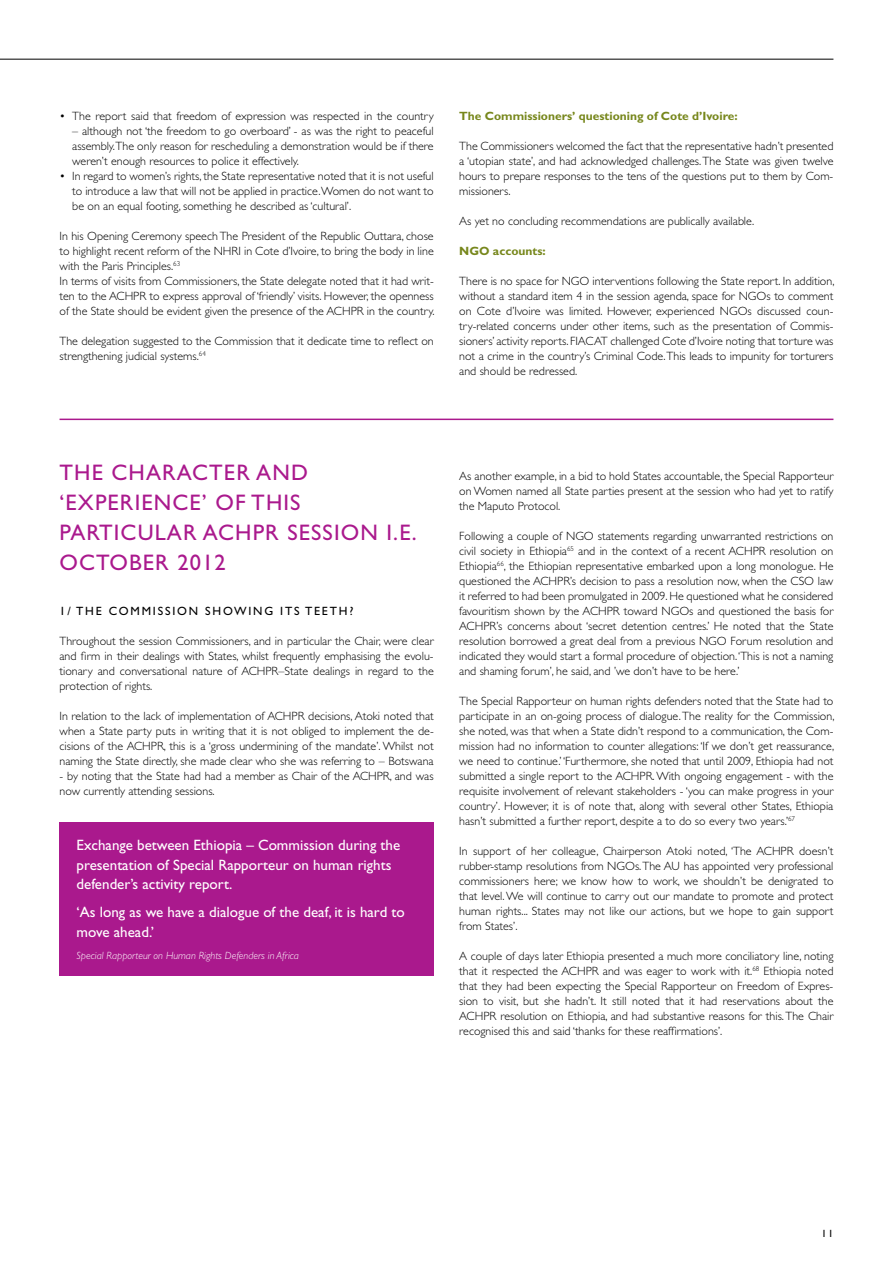
<style>
.page{position:relative;width:893px;height:1263px;background:#fff}
.page>*{position:absolute;margin:0;border:0;box-sizing:border-box;transform-origin:0 0}
.t1{font:22.5px/30px "Gill Sans";letter-spacing:.05em;color:#aa198d}
.t2{font:15px/19.5px "Gill Sans";color:#fff}
.t3{font:300 12px/15px "Gill Sans";color:#000;text-align:justify}
.t4{font:700 12px "Gill Sans";color:#77871c}
.t5{font:12px "Gill Sans";letter-spacing:.15em;color:#000}
.t6{font:italic 300 10.5px "Gill Sans";color:#fff}
.t7{font:10.5px "Gill Sans";color:#000}
</style>
<div class="page">
<hr style="left:0;top:59px;width:833px;height:1px;background:#000">
<hr style="left:60px;top:419px;width:773px;height:1px;background:#aa198d">
<div style="left:60px;top:822px;width:374px;height:154px;background:#aa198d"></div>
<p class="t3" style="left:60px;top:108px;width:376px">• The report said that freedom of expression was respected in the country</p>
<p class="t3" style="left:72px;top:123px;width:363px">– although not ‘the freedom to go overboard’ - as was the right to peaceful assembly.The only reason for rescheduling a demonstration would be if there weren’t enough resources to police it effectively.</p>
<p class="t3" style="left:72px;top:168px;width:363px;text-indent:-13px">• In regard to women’s rights, the State representative noted that it is not useful to introduce a law that will not be applied in practice. Women do not want to be on an equal footing, something he described as ‘cultural’.</p>
<p class="t3" style="left:60px;top:228px;width:377px;text-align:left">In his Opening Ceremony speech The President of the Republic Outtara, chose to highlight recent reform of the NHRI in Cote d’Ivoire, to bring the body in line with the Paris Principles.<sup>63<br></sup>In terms of visits from Commissioners, the State delegate noted that it had writ&shy;ten to the ACHPR to express approval of ‘friendly’ visits. However, the openness of the State should be evident given the presence of the ACHPR in the country.</p>
<p class="t3" style="left:60px;top:333px;width:376px">The delegation suggested to the Commission that it dedicate time to reflect on strengthening judicial systems.<sup>64</sup></p>
<p class="t4" style="left:459px;top:108px;width:280px">The Commissioners’ questioning of Cote d’Ivoire:</p>
<p class="t3" style="left:459px;top:138px;width:376px">The Commissioners welcomed the fact that the representative hadn’t presented a ‘utopian state’, and had acknowledged challenges. The State was given twelve hours to prepare responses to the tens of the questions put to them by Com&shy;missioners.</p>
<p class="t3" style="left:459px;top:213px;width:297px">As yet no concluding recommendations are publically available.</p>
<p class="t4" style="left:459px;top:243px;width:88px">NGO accounts:</p>
<p class="t3" style="left:459px;top:273px;width:377px">There is no space for NGO interventions following the State report. In addition, without a standard item 4 in the session agenda, space for NGOs to comment on Cote d’Ivoire was limited. However, experienced NGOs discussed coun&shy;try-related concerns under other items, such as the presentation of Commis&shy;sioners’ activity reports. FIACAT challenged Cote d’Ivoire noting that torture was not a crime in the country’s Criminal Code. This leads to impunity for torturers and should be redressed.</p>
<h1 class="t1" style="left:60px;top:457px;width:359px">the character and ‘experience’ of this particular AChPR session i.e.<br>October 2012</h1>
<p class="t5" style="left:60px;top:604px;width:295px">1/ The Commission showing its teet h?</p>
<p class="t3" style="left:60px;top:633px;width:376px">Throughout the session Commissioners, and in particular the Chair, were clear and firm in their dealings with States, whilst frequently emphasising the evolu&shy;tionary and conversational nature of ACHPR–State dealings in regard to the protection of rights.</p>
<p class="t3" style="left:60px;top:708px;width:376px">In relation to the lack of implementation of ACHPR decisions, Atoki noted that when a State party puts in writing that it is not obliged to implement the de&shy;cisions of the ACHPR, this is a ‘gross undermining of the mandate’. Whilst not naming the State directly, she made clear who she was referring to – Botswana</p>
<p class="t3" style="left:60px;top:768px;width:376px">- by noting that the State had had a member as Chair of the ACHPR, and was now currently attending sessions.</p>
<p class="t2" style="left:77px;top:835px;width:325px">Exchange between Ethiopia – Commission during the presentation of Special Rapporteur on human rights defender’s activity report.</p>
<p class="t2" style="left:77px;top:902px;width:330px">‘As long as we have a dialogue of the deaf, it is hard to move ahead.’</p>
<p class="t6" style="left:77px;top:949px;width:224px">Special Rapporteur on Human Rights Defenders in Africa</p>
<p class="t3" style="left:459px;top:468px;width:376px">As another example, in a bid to hold States accountable, the Special Rapporteur on Women named all State parties present at the session who had yet to ratify the Maputo Protocol.</p>
<p class="t3" style="left:459px;top:528px;width:376px">Following a couple of NGO statements regarding unwarranted restrictions on civil society in Ethiopia<sup>65</sup> and in the context of a recent ACHPR resolution on Ethiopia<sup>66</sup>, the Ethiopian representative embarked upon a long monologue. He questioned the ACHPR’s decision to pass a resolution now, when the CSO law it referred to had been promulgated in 2009. He questioned what he considered favouritism shown by the ACHPR toward NGOs and questioned the basis for ACHPR’s concerns about ‘secret detention centres.’ He noted that the State resolution borrowed a great deal from a previous NGO Forum resolution and indicated they would start a formal procedure of objection. ‘This is not a naming and shaming forum’, he said, and ’we don’t have to be here.’</p>
<p class="t3" style="left:459px;top:693px;width:377px">The Special Rapporteur on human rights defenders noted that the State had to participate in an on-going process of dialogue. The reality for the Commission, she noted, was that when a State didn’t respond to a communication, the Com&shy;mission had no information to counter allegations: ‘If we don’t get reassurance, we need to continue.’ ‘Furthermore, she noted that until 2009, Ethiopia had not submitted a single report to the ACHPR. With ongoing engagement - with the requisite involvement of relevant stakeholders - ‘you can make progress in your country’. However, it is of note that, along with several other States, Ethiopia hasn’t submitted a further report, despite a to do so every two years.’<sup>67</sup></p>
<p class="t3" style="left:459px;top:843px;width:376px">In support of her colleague, Chairperson Atoki noted, ‘The ACHPR doesn’t rubber-stamp resolutions from NGOs. The AU has appointed very professional commissioners here; we know how to work, we shouldn’t be denigrated to that level. We will continue to carry out our mandate to promote and protect human rights... States may not like our actions, but we hope to gain support from States’.</p>
<p class="t3" style="left:459px;top:948px;width:376px">A couple of days later Ethiopia presented a much more conciliatory line, noting that it respected the ACHPR and was eager to work with it.<sup>68</sup> Ethiopia noted that they had been expecting the Special Rapporteur on Freedom of Expres&shy;sion to visit, but she hadn’t. It still noted that it had reservations about the ACHPR resolution on Ethiopia, and had substantive reasons for this. The Chair recognised this and said ‘thanks for these reaffirmations’.</p>
<p class="t7" style="left:821px;top:1227px;width:14px">11</p>
</div>
